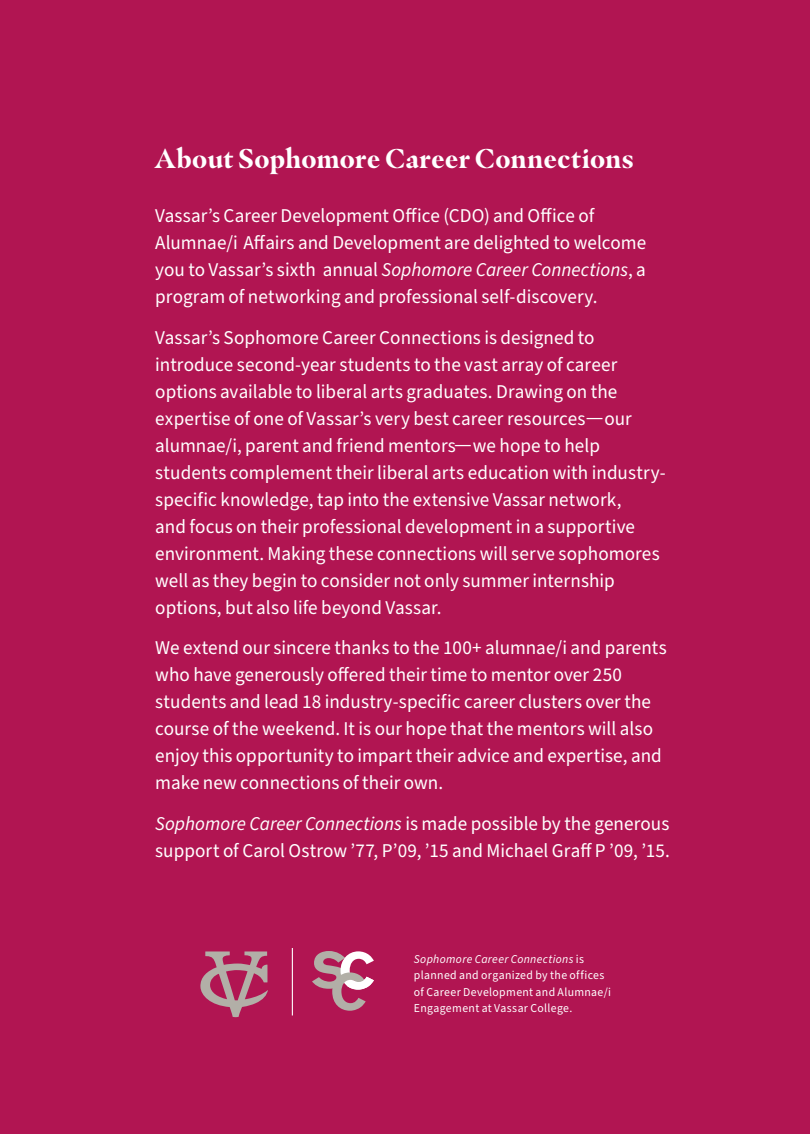
<style>
.page{position:relative;width:810px;height:1134px;background:#b11552}
.page>*{position:absolute;margin:0;border:0;box-sizing:border-box;transform-origin:0 0}
.t1{font:700 27px "Masqualero";color:#fff}
.t2{font:19.5px/27px "Source Sans Pro";letter-spacing:.005em;color:#fff}
.t3{font:12px/16.5px "Source Sans Pro";letter-spacing:.03em;color:#fff}
.s1{font-style:italic}
</style>
<div class="page">
<svg style="left:200px;top:951px;width:68px;height:66px"></svg>
<hr style="left:292px;top:948px;width:1px;height:67px;background:#fff">
<svg style="left:312px;top:951px;width:62px;height:60px"></svg>
<h1 class="t1" style="left:155px;top:142px;width:480px">About Sophomore Career Connections</h1>
<p class="t2" style="left:155px;top:203px;width:493px">Vassar’s Career Development Office (CDO) and Office of Alumnae/i Affairs and Development are delighted to welcome you to Vassar’s sixth annual <span class="s1">Sophomore Career Connections</span>, a program of networking and professional self-discovery.</p>
<p class="t2" style="left:155px;top:325px;width:512px">Vassar’s Sophomore Career Connections is designed to introduce second-year students to the vast array of career options available to liberal arts graduates. Drawing on the expertise of one of Vassar’s very best career resources−our alumnae/i, parent and friend mentors−we hope to help students complement their liberal arts education with industry&shy;specific knowledge, tap into the extensive Vassar network,<br>and focus on their professional development in a supportive environment. Making these connections will serve sophomores well as they begin to consider not only summer internship options, but also life beyond Vassar.</p>
<p class="t2" style="left:155px;top:635px;width:513px">We extend our sincere thanks to the 100+ alumnae/i and parents who have generously offered their time to mentor over 250 students and lead 18 industry-specific career clusters over the course of the weekend. It is our hope that the mentors will also enjoy this opportunity to impart their advice and expertise, and make new connections of their own.</p>
<p class="t2" style="left:155px;top:811px;width:516px"><span class="s1">Sophomore Career Connections</span> is made possible by the generous support of Carol Ostrow ’77, P’09, ’15 and Michael Graff P ’09, ’15.</p>
<p class="t3" style="left:414px;top:951px;width:199px"><span class="s1">Sophomore Career Connections</span> is planned and organized by the offices of Career Development and Alumnae/i Engagement at Vassar College.</p>
</div>
